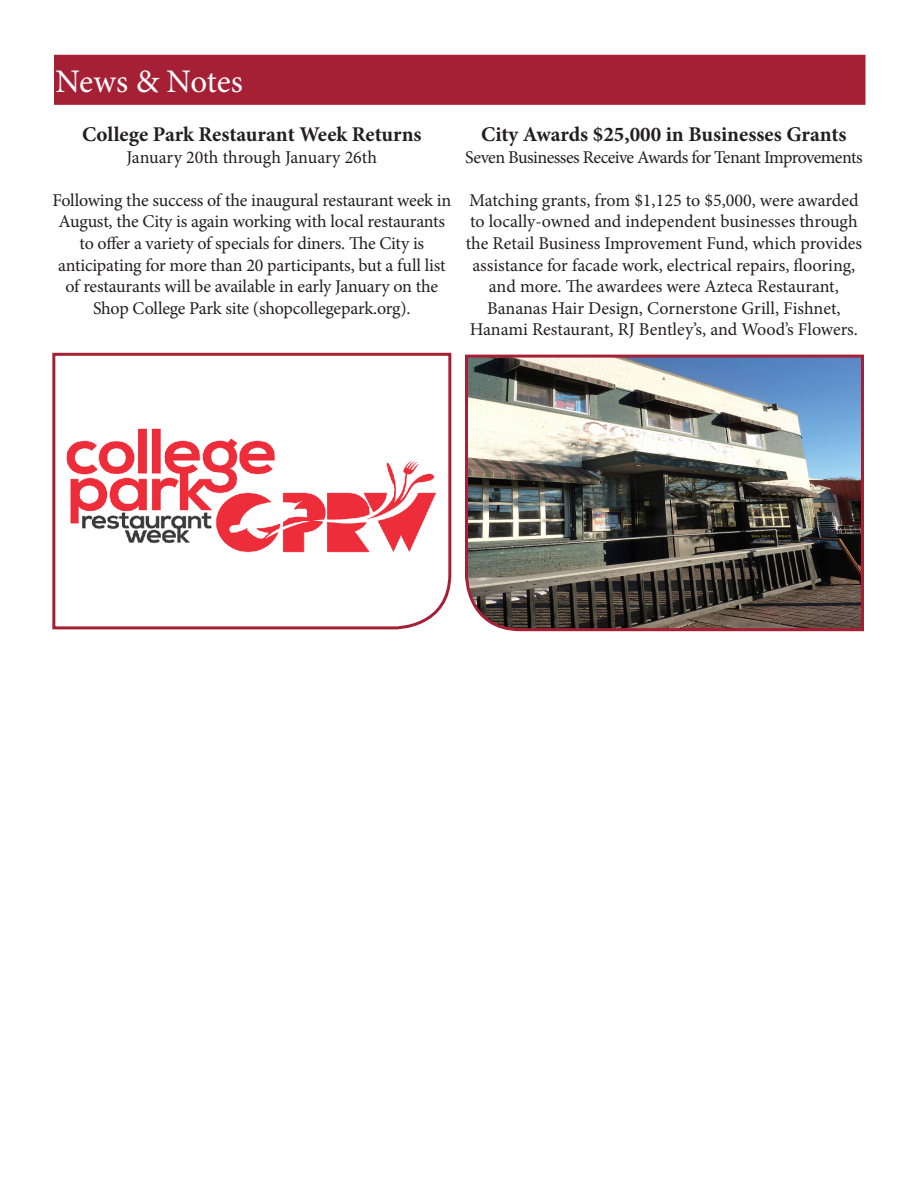
<style>
.page{position:relative;width:918px;height:1188px;background:#fff}
.page>*{position:absolute;margin:0;border:0;box-sizing:border-box;transform-origin:0 0}
.t1{font:33px "Minion Pro";letter-spacing:-.005em;color:#fff}
.t2{font:700 21px "Minion Pro";color:#231f20}
.t3{font:18px/21.6px "Minion Pro";letter-spacing:-.01em;color:#231f20;text-align:center}
.t4{font:18px "Minion Pro";letter-spacing:-.035em;color:#231f20}
</style>
<div class="page">
<div style="left:55px;top:56px;width:810px;height:48px;background:#a62035"></div>
<div style="left:54px;top:55px;width:812px;height:50px;border:2px solid #a62035"></div>
<svg style="left:52px;top:352px;width:400px;height:278px"></svg>
<img style="left:465px;top:354px;width:399px;height:278px">
<p class="t1" style="left:56px;top:59px;width:189px">News &amp; Notes</p>
<p class="t2" style="left:82px;top:119px;width:341px">College Park Restaurant Week Returns</p>
<p class="t3" style="left:127px;top:146px;width:252px">January 20th through January 26th</p>
<p class="t3" style="left:52px;top:189px;width:400px">Following the success of the inaugural restaurant week in</p>
<p class="t3" style="left:59px;top:211px;width:388px">August, the City is again working with local restaurants to offer a variety of specials for diners. The City is</p>
<p class="t3" style="left:58px;top:254px;width:389px">anticipating for more than 20 participants, but a full list of restaurants will be available in early January on the<br>Shop College Park site (shopcollegepark.org).</p>
<p class="t2" style="left:481px;top:119px;width:367px">City Awards $25,000 in Businesses Grants</p>
<p class="t4" style="left:465px;top:145px;width:399px">Seven Businesses Receive Awards for Tenant Improvements</p>
<p class="t3" style="left:466px;top:189px;width:398px">Matching grants, from $1,125 to $5,000, were awarded to locally-owned and independent businesses through the Retail Business Improvement Fund, which provides assistance for facade work, electrical repairs, flooring, and more. The awardees were Azteca Restaurant,</p>
<p class="t3" style="left:470px;top:297px;width:390px">Bananas Hair Design, Cornerstone Grill, Fishnet,<br>Hanami Restaurant, RJ Bentley’s, and Wood’s Flowers.</p>
</div>
